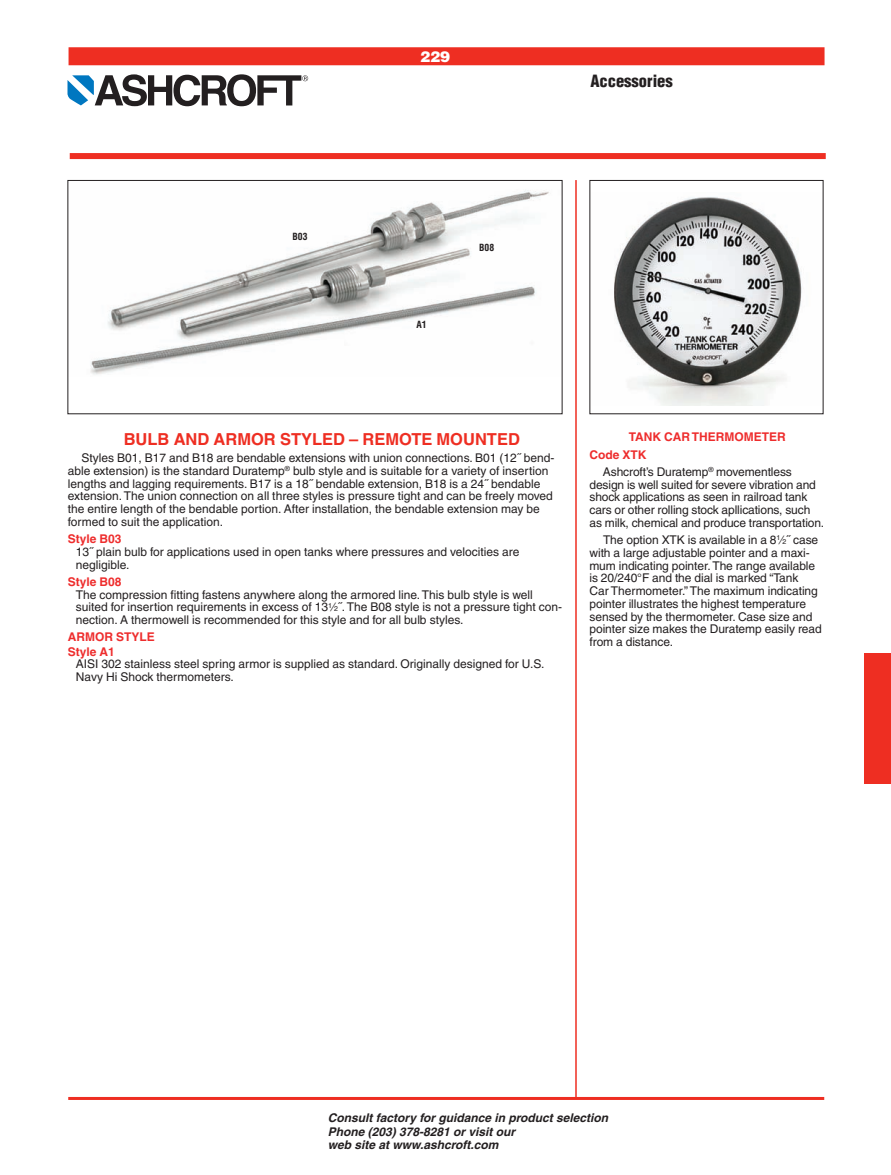
<style>
.page{position:relative;width:891px;height:1175px;background:#fff}
.page>*{position:absolute;margin:0;border:0;box-sizing:border-box;transform-origin:0 0}
.t1{font:700 16.5px "Helvetica";color:#ee2e22}
.t2{font:900 condensed 16.5px "Helvetica";color:#231f20}
.t3{font:900 15px "Helvetica";color:#fff}
.t4{font:12px/12.8px "Helvetica";color:#231f20}
.t5{font:italic 700 12px/13.5px "Helvetica";color:#231f20}
.t6{font:700 12px/14.2px "Helvetica";color:#ee2d2d}
.t7{font:700 condensed 9.6px "Helvetica";color:#231f20}
.s1{font-size:7.05px}
</style>
<div class="page">
<div style="left:69px;top:47px;width:756px;height:18px;background:#ee2e22"></div>
<div style="left:864px;top:652px;width:27px;height:131px;background:#ee2e22"></div>
<div style="left:70px;top:153px;width:756px;height:6px;background:#ee2e22"></div>
<hr style="left:68px;top:1097px;width:756px;height:3px;background:#ee2e22">
<svg style="left:68px;top:74px;width:240px;height:32px"></svg>
<img style="left:90px;top:190px;width:459px;height:185px">
<img style="left:614px;top:197px;width:188px;height:209px">
<hr style="left:575px;top:180px;width:2px;height:918px;background:#ee2e22">
<div style="left:68px;top:180px;width:494px;height:234px;border:1px solid #231f20"></div>
<p class="t3" style="left:420px;top:46px;width:32px">229</p>
<h1 class="t2" style="left:590px;top:70px;width:84px">Accessories</h1>
<p class="t7" style="left:293px;top:231px;width:17px">B03</p>
<p class="t7" style="left:417px;top:318px;width:12px">A1</p>
<p class="t7" style="left:479px;top:242px;width:17px">B08</p>
<h1 class="t1" style="left:124px;top:429px;width:398px">BULB AND ARMOR STYLED – REMOTE MOUNTED</h1>
<p class="t4" style="left:68px;top:451px;width:488px;text-indent:14px">Styles B01, B17 and B18 are bendable extensions with union connections. B01 (12˝ bend&shy;able extension) is the standard Duratemp<sup>®</sup> bulb style and is suitable for a variety of insertion lengths and lagging requirements. B17 is a 18˝ bendable extension, B18 is a 24˝ bendable extension. The union connection on all three styles is pressure tight and can be freely moved the entire length of the bendable portion. After installation, the bendable extension may be formed to suit the application.</p>
<p class="t6" style="left:68px;top:531px;width:55px">S tyle B03</p>
<p class="t4" style="left:76px;top:545px;width:445px">13˝ plain bulb for applications used in open tanks where pressures and velocities are negligible.</p>
<p class="t6" style="left:68px;top:574px;width:55px">S tyle B08</p>
<p class="t4" style="left:76px;top:588px;width:488px">The compression fitting fastens anywhere along the armored line. This bulb style is well suited for insertion requirements in excess of 13<sup>1</sup>⁄<span class="s1">2</span>˝. The B08 style is not a pressure tight con&shy;nection. A thermowell is recommended for this style and for all bulb styles.</p>
<p class="t6" style="left:68px;top:630px;width:88px">ARMOR STYLE<br>S tyle A1</p>
<p class="t4" style="left:76px;top:658px;width:470px">AISI 302 stainless steel spring armor is supplied as standard. Originally designed for U.S.<br>Navy Hi Shock thermometers.</p>
<p class="t6" style="left:589px;top:428px;width:198px;line-height:17.2px;text-indent:39px">TANK CAR THERMOMETER<br>Code XTK</p>
<p class="t4" style="left:590px;top:465px;width:236px;text-indent:13px">Ashcroft’s Duratemp<sup>®</sup> movementless design is well suited for severe vibration and shock applications as seen in railroad tank cars or other rolling stock apllications, such as milk, chemical and produce transportation.</p>
<p class="t4" style="left:590px;top:533px;width:234px;text-indent:14px">The option XTK is available in a 8<sup>1</sup>⁄<span class="s1">2</span>˝ case with a large adjustable pointer and a maxi&shy;mum indicating pointer. The range available is 20/240°F and the dial is marked “Tank<br>Car Thermometer.” The maximum indicating pointer illustrates the highest temperature sensed by the thermometer. Case size and pointer size makes the Duratemp easily read from a distance.</p>
<p class="t5" style="left:328px;top:1111px;width:282px">Consult factory for guidance in product selection<br>Phone (203) 378-8281 or visit our<br>web site at www.ashcroft.com</p>
</div>
